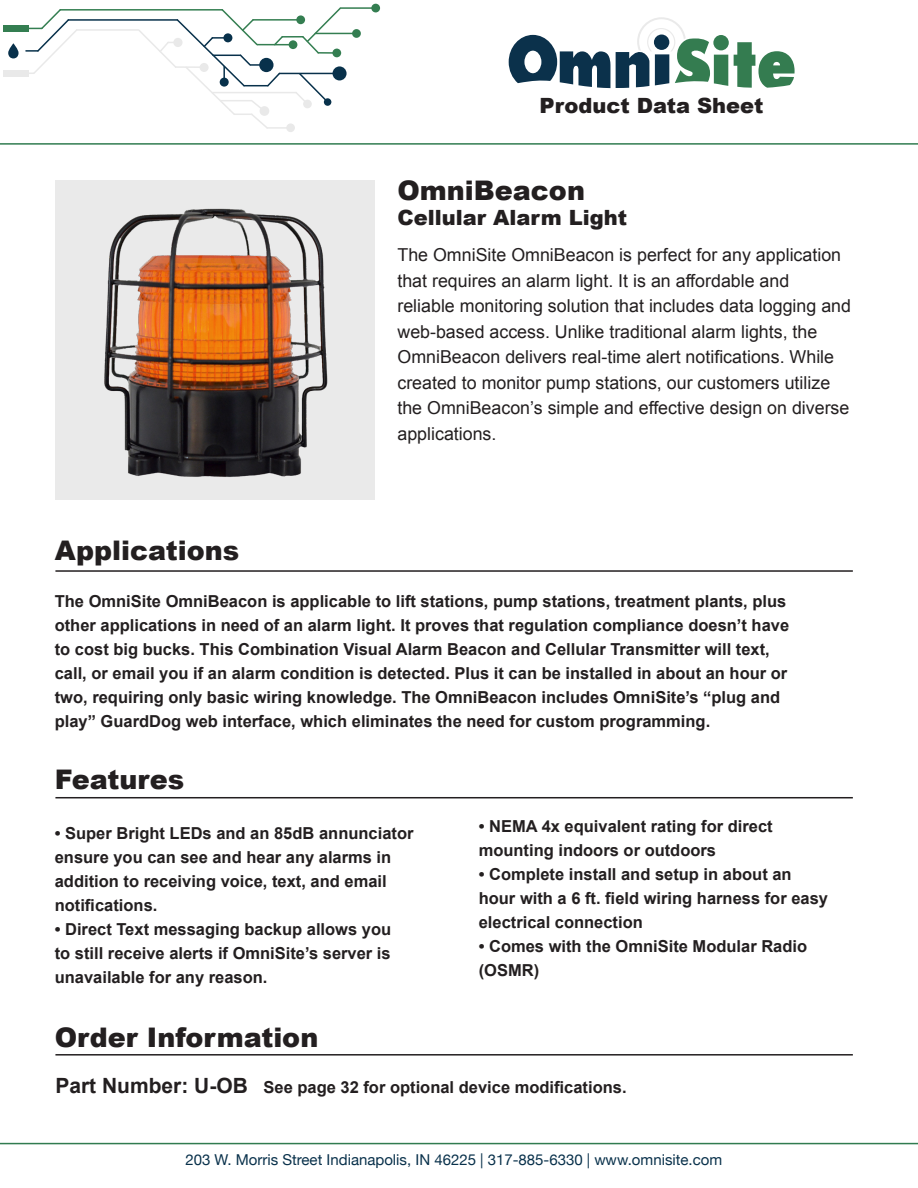
<style>
.page{position:relative;width:918px;height:1188px;background:#fff}
.page>*{position:absolute;margin:0;border:0;box-sizing:border-box;transform-origin:0 0}
.t1{font:900 27px "Arial";color:#231f20}
.t2{font:900 21px "Arial";color:#231f20}
.t3{font:700 21px "Arial";color:#231f20}
.t4{font:17.85px/25.5px "Arial";color:#231f20}
.t5{font:700 16.5px/24px "Arial";color:#231f20}
.t6{font:15px "Helvetica Neue";color:#09314b}
</style>
<div class="page">
<hr style="left:60px;top:9px;width:162px;height:2px;background:#347e51">
<hr style="left:257px;top:44px;width:36px;height:1px;background:#347e51">
<hr style="left:253px;top:19px;width:48px;height:2px;background:#347e51">
<hr style="left:282px;top:36px;width:21px;height:2px;background:#347e51">
<div style="left:3px;top:25px;width:25px;height:7px;background:#347e51"></div>
<div style="left:3px;top:70px;width:25px;height:6px;background:#e9e9e9"></div>
<div style="left:296px;top:15px;width:9px;height:9px;background:#347e51;border-radius:50%"></div>
<div style="left:289px;top:40px;width:8px;height:9px;background:#347e51;border-radius:50%"></div>
<div style="left:332px;top:49px;width:9px;height:8px;background:#347e51;border-radius:50%"></div>
<hr style="left:68px;top:19px;width:109px;height:2px;background:#08314b">
<hr style="left:279px;top:73px;width:58px;height:1px;background:#08314b">
<div style="left:324px;top:98px;width:7px;height:8px;background:#08314b;border-radius:50%"></div>
<div style="left:333px;top:66px;width:14px;height:14px;background:#08314b;border-radius:50%"></div>
<svg style="left:25px;top:9px;width:54px;height:66px"></svg>
<hr style="left:77px;top:29px;width:61px;height:2px;background:#e9e9e9">
<hr style="left:212px;top:92px;width:84px;height:1px;background:#e9e9e9">
<hr style="left:267px;top:127px;width:24px;height:2px;background:#e9e9e9">
<svg style="left:294px;top:72px;width:36px;height:34px"></svg>
<div style="left:303px;top:100px;width:9px;height:8px;background:#e9e9e9;border-radius:50%"></div>
<div style="left:286px;top:123px;width:9px;height:9px;background:#e9e9e9;border-radius:50%"></div>
<svg style="left:8px;top:43px;width:11px;height:15px"></svg>
<svg style="left:301px;top:7px;width:41px;height:48px"></svg>
<hr style="left:315px;top:33px;width:40px;height:1px;background:#347e51">
<div style="left:352px;top:29px;width:9px;height:9px;background:#347e51;border-radius:50%"></div>
<hr style="left:340px;top:7px;width:36px;height:2px;background:#347e51">
<div style="left:371px;top:4px;width:9px;height:8px;background:#347e51;border-radius:50%"></div>
<svg style="left:137px;top:9px;width:147px;height:120px"></svg>
<hr style="left:0;top:1143px;width:918px;height:1px;background:#317c50">
<hr style="left:0;top:143px;width:918px;height:2px;background:#317c50">
<svg style="left:509px;top:35px;width:101px;height:53px"></svg>
<svg style="left:734px;top:42px;width:61px;height:46px"></svg>
<svg style="left:616px;top:17px;width:112px;height:71px"></svg>
<div style="left:55px;top:180px;width:319px;height:320px;background:#eaeaea"></div>
<img style="left:104px;top:208px;width:224px;height:269px">
<hr style="left:55px;top:1054px;width:798px;height:2px;background:#231f20">
<hr style="left:55px;top:797px;width:798px;height:1px;background:#231f20">
<hr style="left:55px;top:570px;width:798px;height:2px;background:#231f20">
<p class="t2" style="left:540px;top:90px;width:225px">Product Data Sheet</p>
<p class="t1" style="left:397px;top:170px;width:189px">OmniBeacon</p>
<p class="t2" style="left:397px;top:202px;width:231px">Cellular Alarm Light</p>
<p class="t1" style="left:55px;top:531px;width:186px">Applications</p>
<p class="t4" style="left:397px;top:243px;width:455px">The OmniSite OmniBeacon is perfect for any application that requires an alarm light. It is an affordable and reliable monitoring solution that includes data logging and web-based access. Unlike traditional alarm lights, the OmniBeacon delivers real-time alert notifications. While created to monitor pump stations, our customers utilize the OmniBeacon’s simple and effective design on diverse applications.</p>
<p class="t5" style="left:55px;top:590px;width:736px">The OmniSite OmniBeacon is applicable to lift stations, pump stations, treatment plants, plus other applications in need of an alarm light. It proves that regulation compliance doesn’t have to cost big bucks. This Combination Visual Alarm Beacon and Cellular Transmitter will text, call, or email you if an alarm condition is detected. Plus it can be installed in about an hour or two, requiring only basic wiring knowledge. The OmniBeacon includes OmniSite’s “plug and play” GuardDog web interface, which eliminates the need for custom programming.</p>
<p class="t1" style="left:55px;top:760px;width:131px">Features</p>
<p class="t5" style="left:55px;top:822px;width:360px">• Super Bright LEDs and an 85dB annunciator ensure you can see and hear any alarms in addition to receiving voice, text, and email notifications.</p>
<p class="t5" style="left:55px;top:918px;width:338px;text-align:justify">• Direct Text messaging backup allows you to still receive alerts if OmniSite’s server is unavailable for any reason.</p>
<p class="t5" style="left:479px;top:815px;width:295px">• NEMA 4x equivalent rating for direct mounting indoors or outdoors</p>
<p class="t5" style="left:479px;top:863px;width:351px">• Complete install and setup in about an hour with a 6 ft. field wiring harness for easy electrical connection</p>
<p class="t5" style="left:479px;top:935px;width:330px">• Comes with the OmniSite Modular Radio (OSMR)</p>
<p class="t1" style="left:55px;top:1018px;width:265px">Order Information</p>
<p class="t5" style="left:264px;top:1076px;width:365px">See page 32 for optional device modifications.</p>
<p class="t3" style="left:55px;top:1072px;width:194px">Part Number: U-OB</p>
<p class="t6" style="left:185px;top:1149px;width:538px">203 W. Morris Street Indianapolis, IN 46225 | 317-885-6330 | www.omnisite.com</p>
</div>
